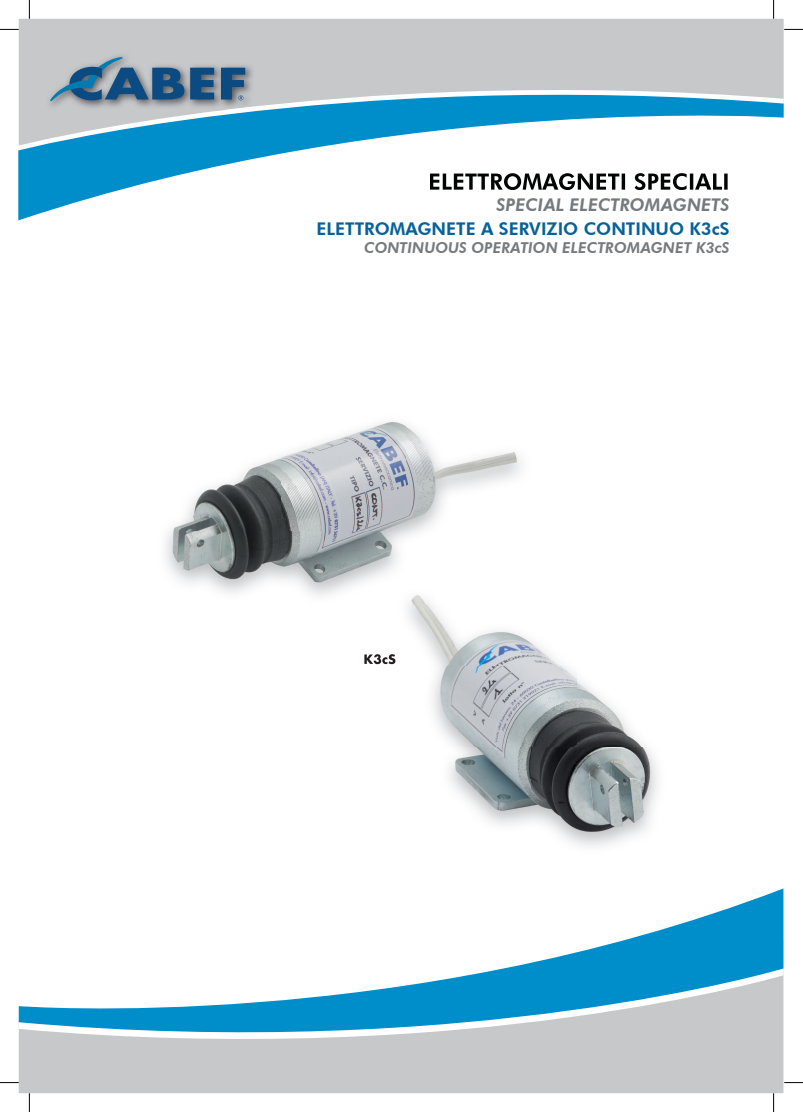
<style>
.page{position:relative;width:803px;height:1112px;background:#fff}
.page>*{position:absolute;margin:0;border:0;box-sizing:border-box;transform-origin:0 0}
.t1{font:800 17.5px "Futura BT";color:#07629a}
.t2{font:italic 800 17.5px "Futura BT";color:#767a7d}
.t3{font:italic 800 15px "Futura BT";color:#767a7d}
</style>
<div class="page">
<img style="left:171px;top:422px;width:350px;height:109px">
<img style="left:783px;top:888px;width:1px;height:137px">
<img style="left:165px;top:531px;width:255px;height:65px">
<img style="left:364px;top:654px;width:31px;height:10px">
<img style="left:407px;top:604px;width:251px;height:243px">
<img style="left:398px;top:587px;width:32px;height:17px">
<div style="left:19px;top:19px;width:765px;height:45px;background:#c7c8ca"></div>
<svg style="left:19px;top:68px;width:765px;height:152px"></svg>
<img style="left:46px;top:53px;width:209px;height:57px">
<img style="left:222px;top:106px;width:33px;height:4px">
<svg style="left:190px;top:68px;width:24px;height:31px"></svg>
<svg style="left:221px;top:68px;width:24px;height:32px"></svg>
<svg style="left:50px;top:57px;width:134px;height:44px;background:#6a89a1"></svg>
<div style="left:19px;top:1068px;width:764px;height:24px;background:#c7c8ca"></div>
<div style="left:19px;top:1062px;width:764px;height:6px;background:#c7c8ca"></div>
<svg style="left:19px;top:888px;width:764px;height:174px"></svg>
<svg style="left:0;top:29px;width:19px;height:1px"></svg>
<svg style="left:784px;top:29px;width:19px;height:1px"></svg>
<svg style="left:0;top:1081px;width:19px;height:2px"></svg>
<svg style="left:784px;top:1082px;width:19px;height:1px"></svg>
<svg style="left:29px;top:0;width:1px;height:19px"></svg>
<svg style="left:29px;top:1092px;width:1px;height:19px"></svg>
<svg style="left:773px;top:0;width:1px;height:19px"></svg>
<svg style="left:773px;top:1092px;width:1px;height:19px"></svg>
<p class="t2" style="left:497px;top:194px;width:234px">SPECIAL ELECTROMAGNETS</p>
<p class="t1" style="left:317px;top:218px;width:414px">ELETTROMAGNETE A SERVIZIO CONTINUO K3cS</p>
<p class="t3" style="left:364px;top:238px;width:367px">CONTINUOUS OPERATION ELECTROMAGNET K3cS</p>
</div>
